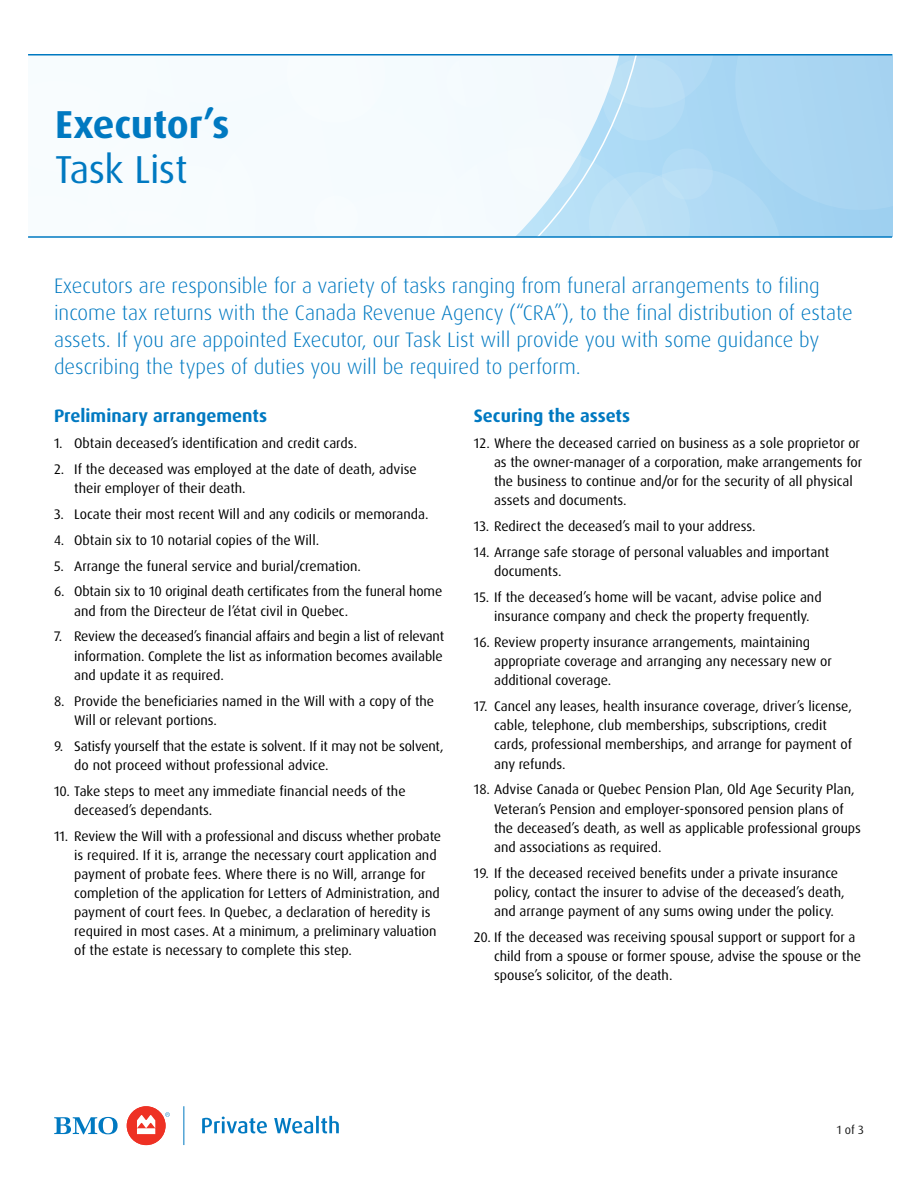
<style>
.page{position:relative;width:918px;height:1188px;background:#fff}
.page>*{position:absolute;margin:0;border:0;box-sizing:border-box;transform-origin:0 0}
.Title_H1{font:700 39px/45px "Dax Pro";letter-spacing:-.005em;color:#0079c1}
.Intro_H2{font:300 21px/27px "Dax Pro";color:#0079c1}
.Subhead_H3{font:700 18px "Dax Pro";color:#0079c1}
.t1{font:13.8px/19.2px "Dax Pro";color:#000}
.t2{font:12px "Dax Pro";color:#000}
.s1{font-weight:400}
</style>
<div class="page">
<div style="left:127px;top:1106px;width:39px;height:39px;background:#ee3124;border-radius:50%"></div>
<svg style="left:137px;top:1115px;width:18px;height:19px"></svg>
<svg style="left:202px;top:1117px;width:65px;height:17px"></svg>
<svg style="left:274px;top:1116px;width:65px;height:18px"></svg>
<svg style="left:54px;top:1117px;width:64px;height:17px"></svg>
<svg style="left:165px;top:1112px;width:5px;height:5px"></svg>
<svg style="left:183px;top:1106px;width:1px;height:39px"></svg>
<svg style="left:649px;top:56px;width:243px;height:180px;background:#abd7f2"></svg>
<svg style="left:372px;top:56px;width:277px;height:180px"></svg>
<hr style="left:28px;top:54px;width:864px;height:2px;background:#0079c1">
<hr style="left:28px;top:236px;width:864px;height:2px;background:#0079c1">
<h1 class="Title_H1" style="left:55px;top:103px;width:176px">Executor’s<br><span class="s1">Task List</span></h1>
<h2 class="Intro_H2" style="left:54px;top:273px;width:800px">Executors are responsible for a variety of tasks ranging from funeral arrangements to filing income tax returns with the Canada Revenue Agency (“CRA”), to the final distribution of estate assets. If you are appointed Executor, our Task List will provide you with some guidance by describing the types of duties you will be required to perform.</h2>
<h3 class="Subhead_H3" style="left:54px;top:404px;width:215px">Preliminary arrangements</h3>
<p class="t1" style="left:54px;top:434px;width:305px">1. Obtain deceased’s identification and credit cards.</p>
<p class="t1" style="left:74px;top:460px;width:344px;text-indent:-20px">2. If the deceased was employed at the date of death, advise their employer of their death.</p>
<p class="t1" style="left:54px;top:505px;width:376px">3. Locate their most recent Will and any codicils or memoranda.</p>
<p class="t1" style="left:54px;top:530px;width:267px">4. Obtain six to 10 notarial copies of the Will.</p>
<p class="t1" style="left:54px;top:556px;width:309px">5. Arrange the funeral service and burial/cremation.</p>
<p class="t1" style="left:74px;top:582px;width:370px;text-indent:-20px">6. Obtain six to 10 original death certificates from the funeral home and from the Directeur de l’état civil in Quebec.</p>
<p class="t1" style="left:74px;top:627px;width:371px;text-align:justify;text-indent:-20px">7. Review the deceased’s financial affairs and begin a list of relevant information. Complete the list as information becomes available and update it as required.</p>
<p class="t1" style="left:74px;top:691px;width:362px;text-indent:-20px">8. Provide the beneficiaries named in the Will with a copy of the<br>Will or relevant portions.</p>
<p class="t1" style="left:74px;top:736px;width:371px;text-indent:-20px">9. Satisfy yourself that the estate is solvent. If it may not be solvent, do not proceed without professional advice.</p>
<p class="t1" style="left:74px;top:781px;width:333px;text-indent:-20px">10. Take steps to meet any immediate financial needs of the deceased’s dependants.</p>
<p class="t1" style="left:74px;top:826px;width:368px;text-indent:-20px">11. Review the Will with a professional and discuss whether probate is required. If it is, arrange the necessary court application and payment of probate fees. Where there is no Will, arrange for completion of the application for Letters of Administration, and payment of court fees. In Quebec, a declaration of heredity is required in most cases. At a minimum, a preliminary valuation of the estate is necessary to complete this step.</p>
<h3 class="Subhead_H3" style="left:474px;top:404px;width:158px">Securing the assets</h3>
<p class="t1" style="left:494px;top:434px;width:370px;text-indent:-20px">12. Where the deceased carried on business as a sole proprietor or as the owner-manager of a corporation, make arrangements for the business to continue and/or for the security of all physical assets and documents.</p>
<p class="t1" style="left:474px;top:517px;width:283px">13. Redirect the deceased’s mail to your address.</p>
<p class="t1" style="left:494px;top:543px;width:337px;text-indent:-20px">14. Arrange safe storage of personal valuables and important documents.</p>
<p class="t1" style="left:474px;top:588px;width:349px;text-align:center">15. If the deceased’s home will be vacant, advise police and insurance company and check the property frequently.</p>
<p class="t1" style="left:494px;top:633px;width:339px;text-indent:-20px">16. Review property insurance arrangements, maintaining appropriate coverage and arranging any necessary new or additional coverage.</p>
<p class="t1" style="left:494px;top:697px;width:359px;text-indent:-20px">17. Cancel any leases, health insurance coverage, driver’s license, cable, telephone, club memberships, subscriptions, credit cards, professional memberships, and arrange for payment of any refunds.</p>
<p class="t1" style="left:494px;top:780px;width:369px;text-indent:-20px">18. Advise Canada or Quebec Pension Plan, Old Age Security Plan, Veteran’s Pension and employer-sponsored pension plans of the deceased’s death, as well as applicable professional groups and associations as required.</p>
<p class="t1" style="left:494px;top:863px;width:352px;text-indent:-20px">19. If the deceased received benefits under a private insurance policy, contact the insurer to advise of the deceased’s death, and arrange payment of any sums owing under the policy.</p>
<p class="t1" style="left:494px;top:928px;width:368px;text-indent:-20px">20. If the deceased was receiving spousal support or support for a child from a spouse or former spouse, advise the spouse or the spouse’s solicitor, of the death.</p>
<p class="t2" style="left:837px;top:1122px;width:29px">1 of 3</p>
</div>
